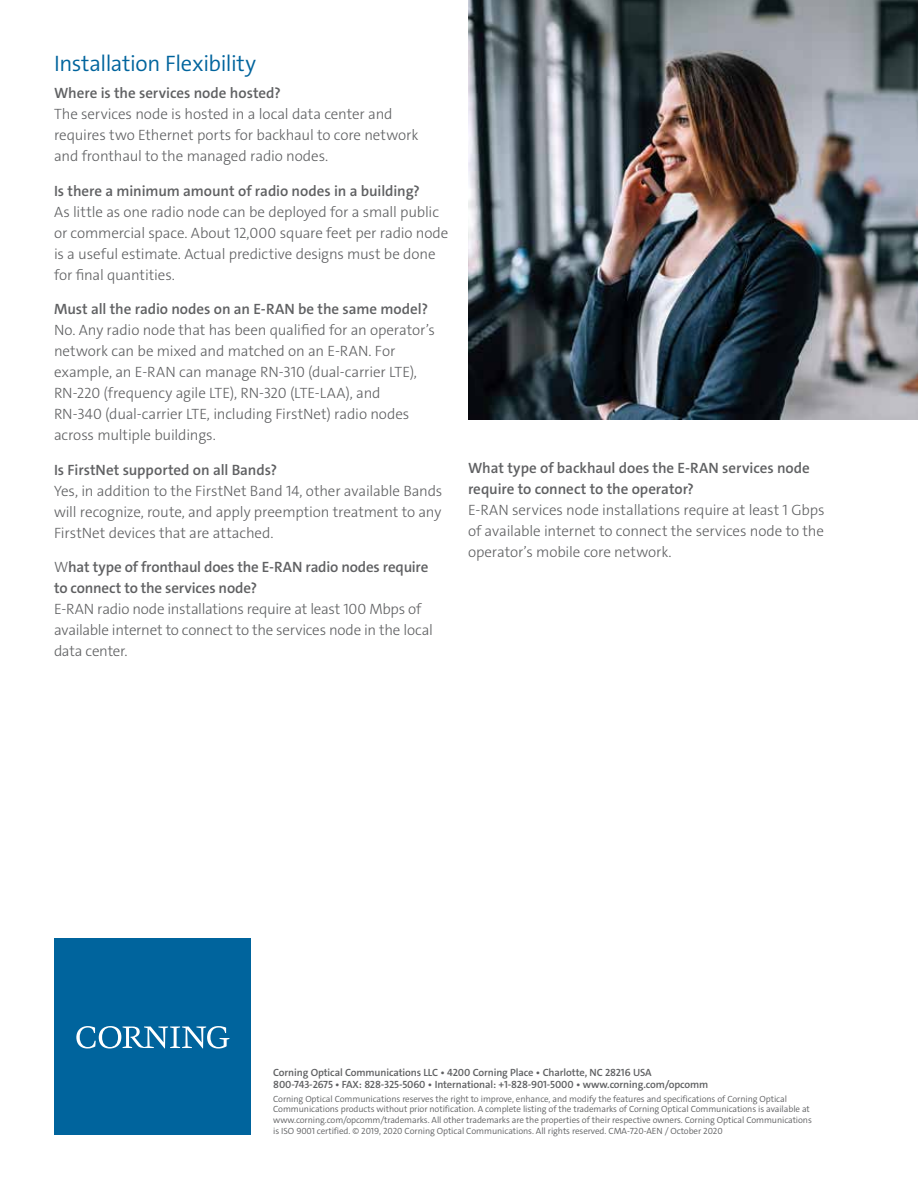
<style>
.page{position:relative;width:918px;height:1188px;background:#fff}
.page>*{position:absolute;margin:0;border:0;box-sizing:border-box;transform-origin:0 0}
.t1{font:300 22.5px "The Sans C4 s";letter-spacing:-.015em;color:#00649d}
.t2{font:300 15px/21px "The Sans C4 s";letter-spacing:-.01em;color:#5f6062}
.t3{font:600 15px/21px "The Sans C4 s";letter-spacing:-.005em;color:#5f6062}
.t4{font:600 10.5px/12.1px "The Sans C4 s";letter-spacing:-.01em;color:#5f6062}
.t5{font:300 9px/10.8px "The Sans C4 s";letter-spacing:-.01em;color:#5f6062}
.s1{font-weight:300}
</style>
<div class="page">
<div style="left:54px;top:938px;width:197px;height:197px;background:#00649d"></div>
<svg style="left:76px;top:1026px;width:153px;height:23px"></svg>
<img style="left:468px;top:0;width:450px;height:419px">
<h1 class="t1" style="left:54px;top:49px;width:203px">Installation Flexibility</h1>
<p class="t3" style="left:54px;top:83px;width:228px">Where is the services node hosted?</p>
<p class="t2" style="left:54px;top:104px;width:366px">The services node is hosted in a local data center and requires two Ethernet ports for backhaul to core network and fronthaul to the managed radio nodes.</p>
<p class="t3" style="left:54px;top:180px;width:367px">Is there a minimum amount of radio nodes in a building?</p>
<p class="t2" style="left:54px;top:201px;width:396px">As little as one radio node can be deployed for a small public or commercial space. About 12,000 square feet per radio node is a useful estimate. Actual predictive designs must be done for final quantities.</p>
<p class="t3" style="left:54px;top:299px;width:376px">Must all the radio nodes on an E-RAN be the same model?</p>
<p class="t2" style="left:54px;top:320px;width:383px">No. Any radio node that has been qualified for an operator’s network can be mixed and matched on an E-RAN. For example, an E-RAN can manage RN-310 (dual-carrier LTE), RN-220 (frequency agile LTE), RN-320 (LTE-LAA), and<br>RN-340 (dual-carrier LTE, including FirstNet) radio nodes across multiple buildings.</p>
<p class="t3" style="left:54px;top:459px;width:225px">Is FirstNet supported on all Bands?</p>
<p class="t2" style="left:54px;top:480px;width:390px;text-align:justify">Yes, in addition to the FirstNet Band 14, other available Bands will recognize, route, and apply preemption treatment to any FirstNet devices that are attached.</p>
<p class="t3" style="left:54px;top:557px;width:376px"><span class="s1">W</span>hat type of fronthaul does the E-RAN radio nodes require to connect to the services node?</p>
<p class="t2" style="left:54px;top:599px;width:380px">E-RAN radio node installations require at least 100 Mbps of available internet to connect to the services node in the local data center.</p>
<p class="t3" style="left:468px;top:458px;width:343px">What type of backhaul does the E-RAN services node require to connect to the operator?</p>
<p class="t2" style="left:468px;top:500px;width:358px;text-align:justify">E-RAN services node installations require at least 1 Gbps of available internet to connect the services node to the operator’s mobile core network.</p>
<p class="t4" style="left:273px;top:1066px;width:437px">Corning Optical Communications LLC • 4200 Corning Place • Charlotte, NC 28216 USA<br>800-743-2675 • FAX: 828-325-5060 • International: +1-828-901-5000 • www.corning.com/opcomm</p>
<p class="t5" style="left:273px;top:1093px;width:540px">Corning Optical Communications reserves the right to improve, enhance, and modify the features and specifications of Corning Optical Communications products without prior notification. A complete listing of the trademarks of Corning Optical Communications is available at www.corning.com/opcomm/trademarks. All other trademarks are the properties of their respective owners. Corning Optical Communications is ISO 9001 certified. © 2019, 2020 Corning Optical Communications. All rights reserved. CMA-720-AEN / October 2020</p>
</div>
